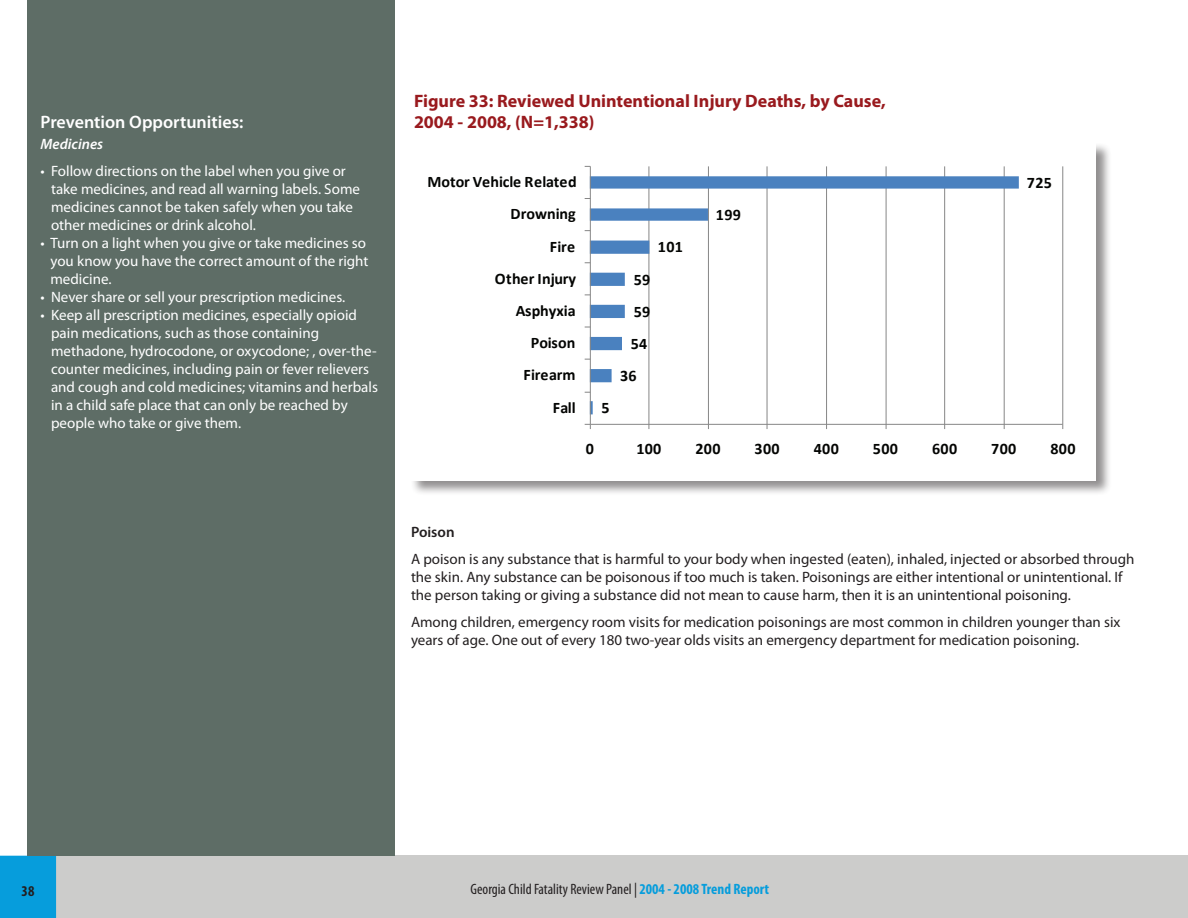
<style>
.page{position:relative;width:1188px;height:918px;background:#fff}
.page>*{position:absolute;margin:0;border:0;box-sizing:border-box;transform-origin:0 0}
.t1{font:700 18px "Myriad Pro";color:#991a1e}
.t2{font:600 18px "Myriad Pro";color:#fff}
.t3{font:700 16.05px "Calibri";letter-spacing:.01em;color:#040503}
.t4{font:700 16.05px "Calibri";letter-spacing:-.01em;color:#040503}
.t5{font:15px/18px "Myriad Pro";color:#fff}
.t6{font:15px/18px "Myriad Pro";color:#231f20}
.t7{font:condensed 15px "Myriad Pro";color:#231f20}
.t8{font:italic 600 15px "Myriad Pro";color:#fff}
.t9{font:600 15px "Myriad Pro";color:#231f20}
.t10{font:700 condensed 15px "Myriad Pro";color:#231f20}
.s1{font-weight:700;color:#069ddc}
</style>
<div class="page">
<div style="left:27px;top:856px;width:1161px;height:62px;background:#cccccb"></div>
<div style="left:0;top:856px;width:56px;height:62px;background:#069ddc"></div>
<div style="left:410px;top:142px;width:702px;height:354px;background:#231f20;opacity:.5"></div>
<div style="left:410px;top:143px;width:686px;height:337px;background:#fff"></div>
<div style="left:27px;top:0;width:367px;height:856px;background:#5e6d66"></div>
<svg style="left:584px;top:165px;width:480px;height:264px"></svg>
<p class="t1" style="left:414px;top:89px;width:473px">Figure 33: Reviewed Unintentional Injury Deaths, by Cause,</p>
<p class="t2" style="left:40px;top:110px;width:205px">Prevention Opportunities:</p>
<p class="t1" style="left:414px;top:111px;width:182px">2004 - 2008, (N=1,338)</p>
<p class="t8" style="left:40px;top:135px;width:64px">Medicines</p>
<p class="t5" style="left:51px;top:162px;width:310px;text-indent:-11px">• Follow directions on the label when you give or take medicines, and read all warning labels. Some medicines cannot be taken safely when you take other medicines or drink alcohol.</p>
<p class="t5" style="left:50px;top:234px;width:320px;text-indent:-10px">• Turn on a light when you give or take medicines so you know you have the correct amount of the right medicine.</p>
<p class="t5" style="left:40px;top:288px;width:306px">• Never share or sell your prescription medicines.</p>
<p class="t5" style="left:51px;top:306px;width:328px;text-indent:-11px">• Keep all prescription medicines, especially opioid pain medications, such as those containing methadone, hydrocodone, or oxycodone; , over-the&shy;counter medicines, including pain or fever relievers and cough and cold medicines; vitamins and herbals in a child safe place that can only be reached by people who take or give them.</p>
<p class="t3" style="left:427px;top:172px;width:151px">Motor Vehicle Related</p>
<p class="t4" style="left:510px;top:204px;width:67px">Drowning</p>
<p class="t3" style="left:550px;top:236px;width:27px">Fire</p>
<p class="t3" style="left:495px;top:268px;width:83px">Other Injury</p>
<p class="t4" style="left:516px;top:301px;width:61px">Asphyxia</p>
<p class="t3" style="left:531px;top:333px;width:46px">Poison</p>
<p class="t3" style="left:524px;top:365px;width:53px">Firearm</p>
<p class="t3" style="left:553px;top:397px;width:24px">Fall</p>
<p class="t3" style="left:602px;top:398px;width:10px">5</p>
<p class="t3" style="left:634px;top:269px;width:18px">59</p>
<p class="t3" style="left:634px;top:302px;width:18px">59</p>
<p class="t3" style="left:631px;top:334px;width:18px">54</p>
<p class="t3" style="left:620px;top:366px;width:18px">36</p>
<p class="t3" style="left:658px;top:237px;width:27px">101</p>
<p class="t3" style="left:716px;top:205px;width:27px">199</p>
<p class="t3" style="left:1027px;top:173px;width:27px">725</p>
<p class="t3" style="left:586px;top:438px;width:10px">0</p>
<p class="t3" style="left:636px;top:438px;width:27px">100</p>
<p class="t3" style="left:695px;top:438px;width:27px">200</p>
<p class="t3" style="left:755px;top:438px;width:27px">300</p>
<p class="t3" style="left:814px;top:438px;width:27px">400</p>
<p class="t3" style="left:873px;top:438px;width:27px">500</p>
<p class="t3" style="left:932px;top:438px;width:27px">600</p>
<p class="t3" style="left:991px;top:438px;width:27px">700</p>
<p class="t3" style="left:1050px;top:438px;width:27px">800</p>
<p class="t9" style="left:411px;top:523px;width:45px">Poison</p>
<p class="t6" style="left:411px;top:550px;width:725px">A poison is any substance that is harmful to your body when ingested (eaten), inhaled, injected or absorbed through the skin. Any substance can be poisonous if too much is taken. Poisonings are either intentional or unintentional. If the person taking or giving a substance did not mean to cause harm, then it is an unintentional poisoning.</p>
<p class="t6" style="left:411px;top:613px;width:711px">Among children, emergency room visits for medication poisonings are most common in children younger than six years of age. One out of every 180 two-year olds visits an emergency department for medication poisoning.</p>
<p class="t10" style="left:22px;top:881px;width:14px">38</p>
<p class="t7" style="left:471px;top:880px;width:300px">Georgia Child Fatality Review Panel | <span class="s1">2004 - 2008 Trend Report</span></p>
</div>
